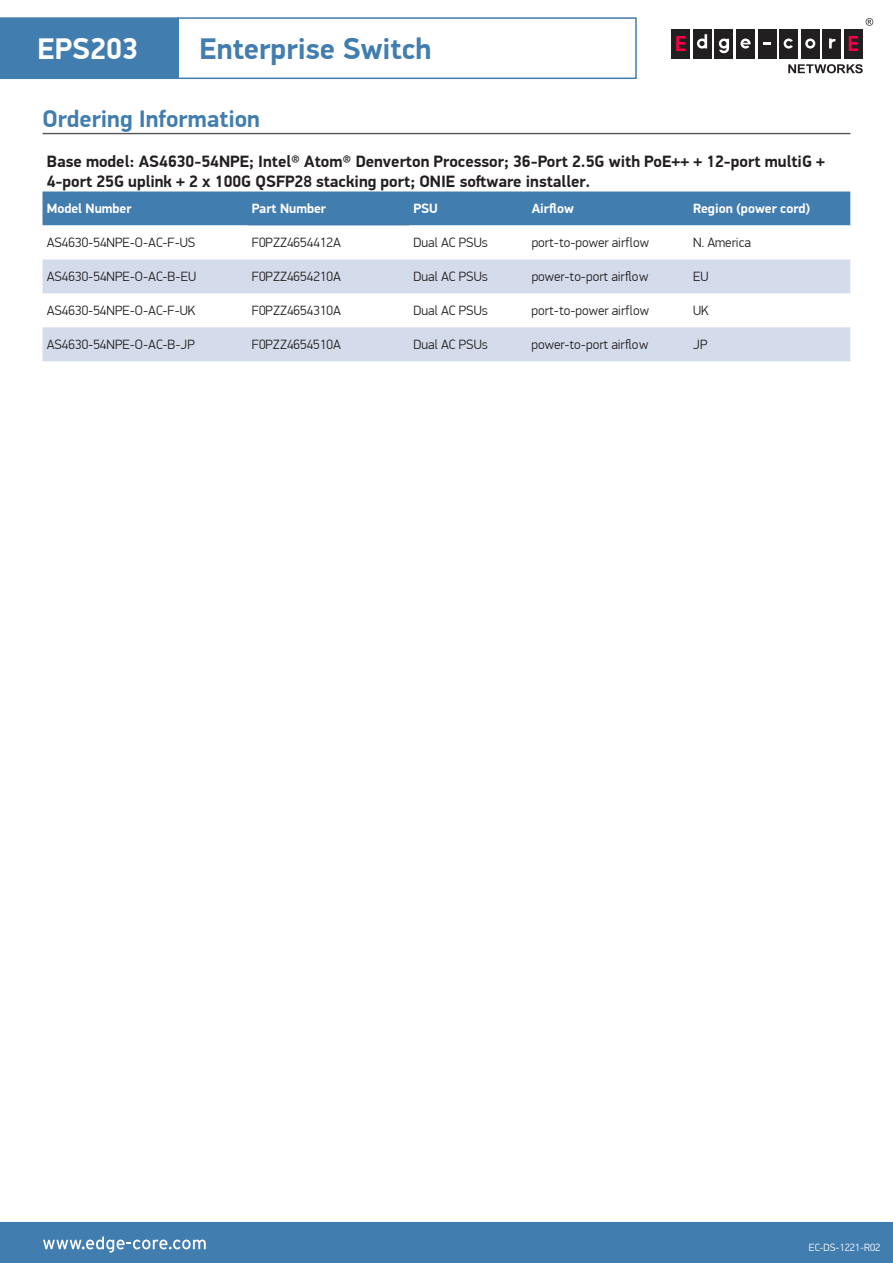
<style>
.page{position:relative;width:893px;height:1263px;background:#fff}
.page>*{position:absolute;margin:0;border:0;box-sizing:border-box;transform-origin:0 0}
.t1{font:700 30px "PF Din Display Pro";color:#427daf}
.t2{font:700 30px "PF Din Display Pro";color:#fff}
.t3{font:700 24px "PF Din Display Pro";color:#427daf}
.t4{font:700 16.5px/19.8px "PF Din Display Pro";color:#231f20}
.t5{font:300 13.5px "PF Din Display Pro";color:#231f20}
.t6{font:700 13.5px "PF Din Display Pro";color:#fff}
.t7{font:300 10.5px "PF Din Display Pro";color:#fff}
</style>
<div class="page">
<div style="left:0;top:1223px;width:893px;height:40px;background:#427daf"></div>
<svg style="left:43px;top:1236px;width:163px;height:17px"></svg>
<div style="left:671px;top:29px;width:19px;height:29px;background:#221f21"></div>
<div style="left:693px;top:29px;width:19px;height:29px;background:#221f21"></div>
<div style="left:715px;top:29px;width:18px;height:29px;background:#221f21"></div>
<div style="left:736px;top:29px;width:19px;height:29px;background:#221f21"></div>
<div style="left:758px;top:29px;width:18px;height:29px;background:#221f21"></div>
<div style="left:779px;top:29px;width:19px;height:29px;background:#221f21"></div>
<div style="left:801px;top:29px;width:19px;height:29px;background:#221f21"></div>
<div style="left:823px;top:29px;width:18px;height:29px;background:#221f21"></div>
<svg style="left:676px;top:36px;width:9px;height:15px"></svg>
<div style="left:844px;top:29px;width:19px;height:29px;background:#221f21"></div>
<svg style="left:849px;top:36px;width:9px;height:15px"></svg>
<svg style="left:764px;top:42px;width:7px;height:3px"></svg>
<svg style="left:697px;top:34px;width:10px;height:15px"></svg>
<svg style="left:805px;top:39px;width:10px;height:10px"></svg>
<svg style="left:829px;top:39px;width:6px;height:9px"></svg>
<svg style="left:784px;top:39px;width:9px;height:10px"></svg>
<svg style="left:719px;top:39px;width:10px;height:14px"></svg>
<svg style="left:788px;top:64px;width:75px;height:9px"></svg>
<svg style="left:740px;top:39px;width:11px;height:10px"></svg>
<svg style="left:866px;top:18px;width:7px;height:8px"></svg>
<div style="left:0;top:17px;width:179px;height:62px;background:#427daf;border:2px solid #427daf"></div>
<div style="left:177px;top:17px;width:460px;height:62px;border:2px solid #427daf"></div>
<hr style="left:43px;top:133px;width:807px;height:1px;background:#57585a">
<div style="left:43px;top:191px;width:807px;height:34px;background:#427daf"></div>
<svg style="left:43px;top:225px;width:807px;height:1px"></svg>
<svg style="left:43px;top:259px;width:807px;height:102px;fill:#d4dcec"></svg>
<h1 class="t2" style="left:37px;top:31px;width:102px">EPS203</h1>
<h1 class="t1" style="left:199px;top:31px;width:233px">Enterprise Switch</h1>
<h2 class="t3" style="left:43px;top:104px;width:219px">Ordering Information</h2>
<p class="t4" style="left:47px;top:152px;width:780px">Base model: AS4630-54NPE; Intel® Atom® Denverton Processor; 36-Port 2.5G with PoE++ + 12-port multiG +<br>4-port 25G uplink + 2 x 100G QSFP28 stacking port; ONIE soſtware installer.</p>
<p class="t6" style="left:47px;top:200px;width:86px">Model Number</p>
<p class="t6" style="left:252px;top:200px;width:76px">Part Number</p>
<p class="t6" style="left:413px;top:200px;width:26px">PSU</p>
<p class="t6" style="left:532px;top:200px;width:44px">Airflow</p>
<p class="t6" style="left:693px;top:200px;width:119px">Region (power cord)</p>
<p class="t5" style="left:47px;top:235px;width:150px">AS4630-54NPE-O-AC-F-US</p>
<p class="t5" style="left:252px;top:235px;width:90px">F0PZZ4654412A</p>
<p class="t5" style="left:413px;top:235px;width:76px">Dual AC PSUs</p>
<p class="t5" style="left:532px;top:235px;width:119px">port-to-power airflow</p>
<p class="t5" style="left:693px;top:235px;width:59px">N. America</p>
<p class="t5" style="left:47px;top:269px;width:151px">AS4630-54NPE-O-AC-B-EU</p>
<p class="t5" style="left:252px;top:269px;width:90px">F0PZZ4654210A</p>
<p class="t5" style="left:413px;top:269px;width:76px">Dual AC PSUs</p>
<p class="t5" style="left:532px;top:269px;width:118px">power-to-port airflow</p>
<p class="t5" style="left:693px;top:269px;width:17px">EU</p>
<p class="t5" style="left:47px;top:303px;width:150px">AS4630-54NPE-O-AC-F-UK</p>
<p class="t5" style="left:252px;top:303px;width:90px">F0PZZ4654310A</p>
<p class="t5" style="left:413px;top:303px;width:76px">Dual AC PSUs</p>
<p class="t5" style="left:532px;top:303px;width:119px">port-to-power airflow</p>
<p class="t5" style="left:693px;top:303px;width:17px">UK</p>
<p class="t5" style="left:47px;top:337px;width:150px">AS4630-54NPE-O-AC-B-JP</p>
<p class="t5" style="left:252px;top:337px;width:90px">F0PZZ4654510A</p>
<p class="t5" style="left:413px;top:337px;width:76px">Dual AC PSUs</p>
<p class="t5" style="left:532px;top:337px;width:118px">power-to-port airflow</p>
<p class="t5" style="left:693px;top:337px;width:16px">JP</p>
<p class="t7" style="left:809px;top:1241px;width:73px">EC-DS-1221-R02</p>
</div>
